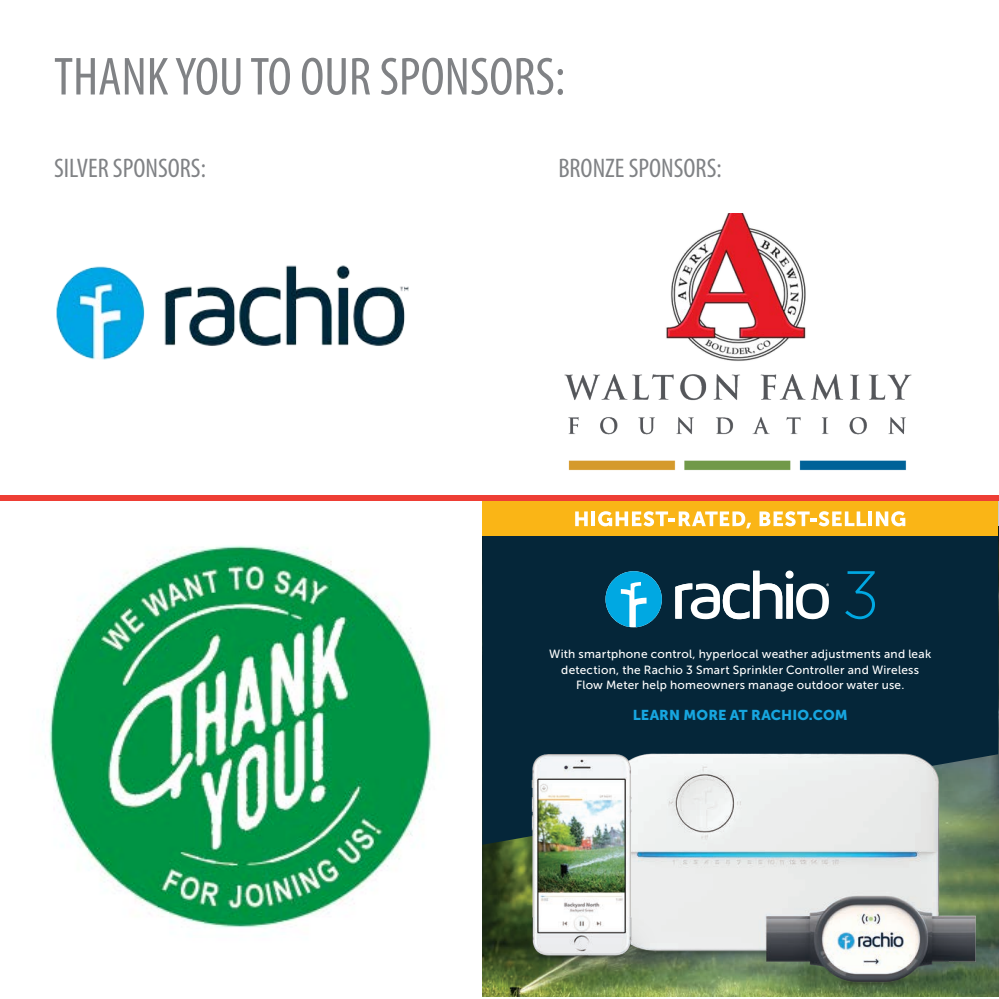
<style>
.page{position:relative;width:999px;height:999px;background:#fff}
.page>*{position:absolute;margin:0;border:0;box-sizing:border-box;transform-origin:0 0}
.t1{font:condensed 54px "Myriad Pro";color:#808285}
.t2{font:condensed 27px "Myriad Pro";color:#808285}
.t3{font:14.25px "Museo Sans 900";letter-spacing:.005em;color:#17a6df}
.t4{font:11.85px/15.5px "Museo Sans 500";letter-spacing:.02em;color:#fff;text-align:center}
</style>
<div class="page">
<div style="left:0;top:495px;width:999px;height:6px;background:#ee3e35"></div>
<div style="left:482px;top:536px;width:516px;height:309px;background:#052639"></div>
<div style="left:482px;top:502px;width:516px;height:34px;background:#fab516"></div>
<svg style="left:575px;top:511px;width:13px;height:15px"></svg>
<hr style="left:592px;top:511px;width:3px;height:15px;background:#fff">
<svg style="left:598px;top:511px;width:153px;height:17px"></svg>
<svg style="left:759px;top:511px;width:107px;height:15px"></svg>
<hr style="left:868px;top:511px;width:4px;height:15px;background:#fff">
<svg style="left:876px;top:511px;width:29px;height:15px"></svg>
<svg style="left:606px;top:571px;width:56px;height:56px;background:#2298c3"></svg>
<svg style="left:675px;top:571px;width:154px;height:48px"></svg>
<svg style="left:845px;top:571px;width:30px;height:48px"></svg>
<img style="left:563px;top:701px;width:435px;height:295px">
<img style="left:506px;top:754px;width:150px;height:225px">
<img style="left:564px;top:375px;width:348px;height:96px">
<img style="left:666px;top:213px;width:140px;height:148px">
<img style="left:56px;top:265px;width:353px;height:95px">
<img style="left:49px;top:545px;width:387px;height:383px">
<p class="t1" style="left:54px;top:44px;width:513px">THANK YOU TO OUR SPONSORS:</p>
<p class="t2" style="left:54px;top:152px;width:153px">SILVER SPONSORS:</p>
<p class="t2" style="left:558px;top:152px;width:165px">BRONZE SPONSORS:</p>
<p class="t4" style="left:549px;top:647px;width:384px">With smartphone control, hyperlocal weather adjustments and leak detection, the Rachio 3 Smart Sprinkler Controller and Wireless<br>Flow Meter help homeowners manage outdoor water use.</p>
<p class="t3" style="left:633px;top:707px;width:216px">LEARN MORE AT RACHIO.COM</p>
</div>
